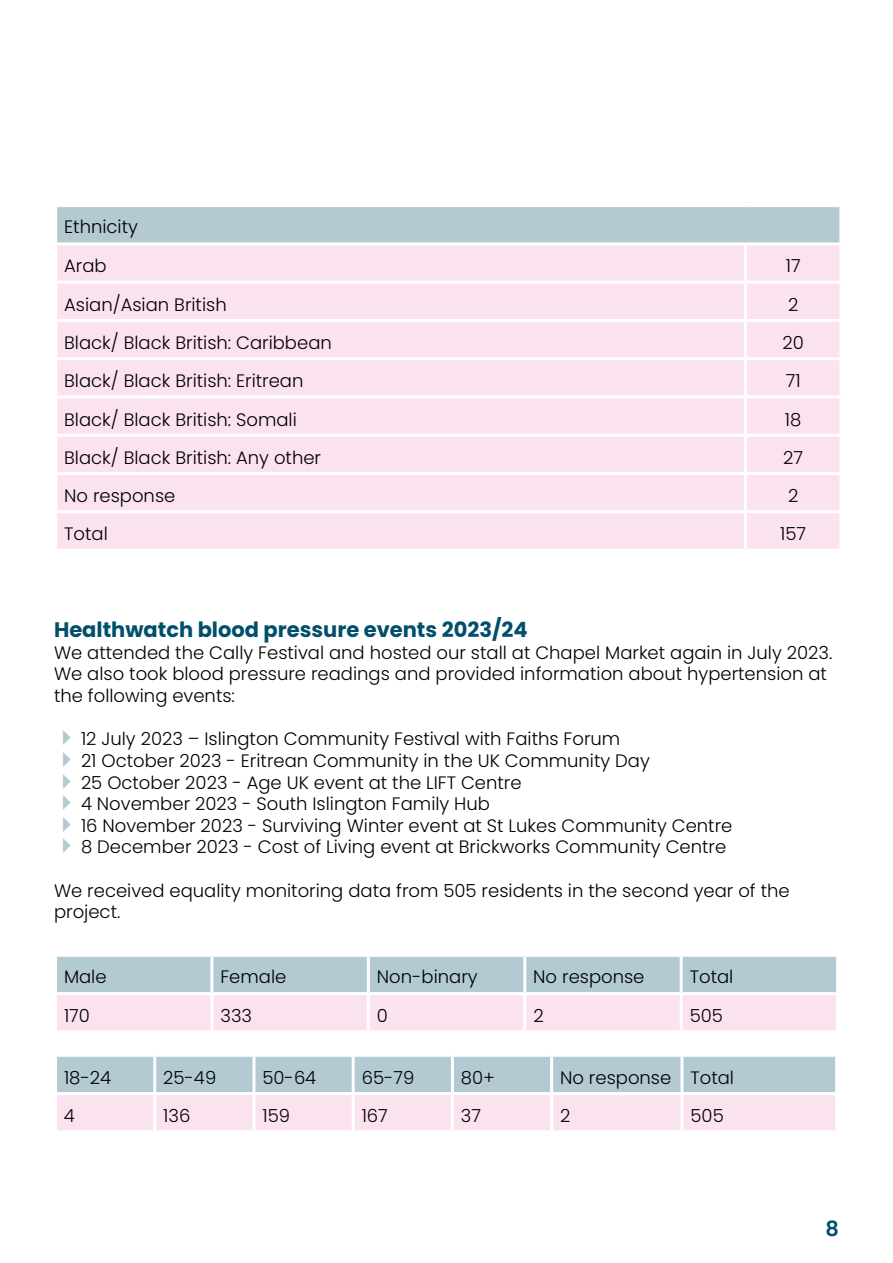
<style>
.page{position:relative;width:893px;height:1263px;background:#fff}
.page>*{position:absolute;margin:0;border:0;box-sizing:border-box;transform-origin:0 0}
.t1{font:700 21px "Poppins";color:#004f6b}
.t2{font:600 21px "Poppins";color:#004f6b}
.t3{font:300 18px/21.6px "Poppins";color:#000}
</style>
<div class="page">
<div style="left:56px;top:206px;width:785px;height:38px;background:#b3cad3"></div>
<div style="left:57px;top:245px;width:782px;height:304px;background:#fbe2ef"></div>
<hr style="left:745px;top:281px;width:97px;height:3px;background:#fff">
<hr style="left:745px;top:319px;width:97px;height:3px;background:#fff">
<hr style="left:745px;top:357px;width:97px;height:3px;background:#fff">
<hr style="left:745px;top:395px;width:97px;height:3px;background:#fff">
<hr style="left:745px;top:434px;width:97px;height:3px;background:#fff">
<hr style="left:745px;top:472px;width:97px;height:3px;background:#fff">
<hr style="left:745px;top:510px;width:97px;height:3px;background:#fff">
<hr style="left:54px;top:204px;width:691px;height:3px;background:#fff">
<hr style="left:54px;top:207px;width:3px;height:35px;background:#fff">
<hr style="left:745px;top:204px;width:97px;height:3px;background:#fff">
<hr style="left:839px;top:207px;width:3px;height:35px;background:#fff">
<hr style="left:54px;top:242px;width:691px;height:3px;background:#fff">
<hr style="left:745px;top:242px;width:97px;height:3px;background:#fff">
<hr style="left:744px;top:245px;width:3px;height:36px;background:#fff">
<hr style="left:54px;top:281px;width:691px;height:3px;background:#fff">
<hr style="left:744px;top:284px;width:3px;height:35px;background:#fff">
<hr style="left:54px;top:319px;width:691px;height:3px;background:#fff">
<hr style="left:744px;top:322px;width:3px;height:35px;background:#fff">
<hr style="left:54px;top:357px;width:691px;height:3px;background:#fff">
<hr style="left:744px;top:360px;width:3px;height:35px;background:#fff">
<hr style="left:54px;top:395px;width:691px;height:3px;background:#fff">
<hr style="left:744px;top:398px;width:3px;height:36px;background:#fff">
<hr style="left:54px;top:434px;width:691px;height:3px;background:#fff">
<hr style="left:744px;top:437px;width:3px;height:35px;background:#fff">
<hr style="left:54px;top:472px;width:691px;height:3px;background:#fff">
<hr style="left:744px;top:475px;width:3px;height:35px;background:#fff">
<hr style="left:54px;top:510px;width:691px;height:3px;background:#fff">
<hr style="left:744px;top:513px;width:3px;height:36px;background:#fff">
<svg style="left:57px;top:1057px;width:778px;height:73px;background:#d7d6e1"></svg>
<hr style="left:153px;top:1057px;width:3px;height:35px;background:#fff">
<hr style="left:252px;top:1095px;width:3px;height:35px;background:#fff">
<hr style="left:252px;top:1057px;width:3px;height:35px;background:#fff">
<hr style="left:54px;top:1092px;width:101px;height:3px;background:#fff">
<hr style="left:155px;top:1092px;width:99px;height:3px;background:#fff">
<hr style="left:254px;top:1092px;width:99px;height:3px;background:#fff">
<hr style="left:353px;top:1092px;width:99px;height:3px;background:#fff">
<hr style="left:452px;top:1092px;width:100px;height:3px;background:#fff">
<hr style="left:552px;top:1092px;width:130px;height:3px;background:#fff">
<hr style="left:682px;top:1092px;width:156px;height:3px;background:#fff">
<hr style="left:153px;top:1095px;width:3px;height:35px;background:#fff">
<hr style="left:352px;top:1057px;width:3px;height:35px;background:#fff">
<hr style="left:451px;top:1057px;width:3px;height:35px;background:#fff">
<hr style="left:550px;top:1057px;width:3px;height:35px;background:#fff">
<hr style="left:680px;top:1057px;width:3px;height:35px;background:#fff">
<hr style="left:352px;top:1095px;width:3px;height:35px;background:#fff">
<hr style="left:451px;top:1095px;width:3px;height:35px;background:#fff">
<hr style="left:550px;top:1095px;width:3px;height:35px;background:#fff">
<hr style="left:680px;top:1095px;width:3px;height:35px;background:#fff">
<svg style="left:57px;top:957px;width:779px;height:73px;background:#d7d6e1"></svg>
<hr style="left:210px;top:957px;width:3px;height:35px;background:#fff">
<hr style="left:54px;top:992px;width:158px;height:3px;background:#fff">
<hr style="left:212px;top:992px;width:156px;height:3px;background:#fff">
<hr style="left:681px;top:992px;width:158px;height:3px;background:#fff">
<hr style="left:210px;top:995px;width:3px;height:35px;background:#fff">
<hr style="left:367px;top:957px;width:3px;height:35px;background:#fff">
<hr style="left:523px;top:957px;width:3px;height:35px;background:#fff">
<hr style="left:680px;top:957px;width:3px;height:35px;background:#fff">
<hr style="left:368px;top:992px;width:157px;height:3px;background:#fff">
<hr style="left:525px;top:992px;width:156px;height:3px;background:#fff">
<hr style="left:367px;top:995px;width:3px;height:35px;background:#fff">
<hr style="left:523px;top:995px;width:3px;height:35px;background:#fff">
<hr style="left:680px;top:995px;width:3px;height:35px;background:#fff">
<p class="t3" style="left:64px;top:207px;width:75px;line-height:39.5px">Ethnicity<br>Arab</p>
<p class="t3" style="left:786px;top:255px;width:16px">17</p>
<p class="t3" style="left:64px;top:294px;width:164px">Asian/Asian British</p>
<p class="t3" style="left:788px;top:294px;width:12px">2</p>
<p class="t3" style="left:64px;top:332px;width:269px">Black/ Black British: Caribbean</p>
<p class="t3" style="left:782px;top:332px;width:23px">20</p>
<p class="t3" style="left:64px;top:370px;width:241px">Black/ Black British: Eritrean</p>
<p class="t3" style="left:786px;top:370px;width:16px">71</p>
<p class="t3" style="left:64px;top:409px;width:234px">Black/ Black British: Somali</p>
<p class="t3" style="left:785px;top:409px;width:18px">18</p>
<p class="t3" style="left:64px;top:447px;width:258px">Black/ Black British: Any other</p>
<p class="t3" style="left:783px;top:447px;width:21px">27</p>
<p class="t3" style="left:64px;top:485px;width:113px">No response</p>
<p class="t3" style="left:788px;top:485px;width:12px">2</p>
<p class="t3" style="left:64px;top:523px;width:45px">Total</p>
<p class="t3" style="left:780px;top:523px;width:27px">157</p>
<p class="t1" style="left:54px;top:618px;width:475px">Healthwatch blood pressure events 2023/24</p>
<p class="t3" style="left:54px;top:642px;width:780px">We attended the Cally Festival and hosted our stall at Chapel Market again in July 2023.<br>We also took blood pressure readings and provided information about hypertension at the following events:</p>
<p class="t3" style="left:81px;top:728px;width:653px">12 July 2023 – Islington Community Festival with Faiths Forum<br>21 October 2023 - Eritrean Community in the UK Community Day<br>25 October 2023 - Age UK event at the LIFT Centre<br>4 November 2023 - South Islington Family Hub<br>16 November 2023 - Surviving Winter event at St Lukes Community Centre 8 December 2023 - Cost of Living event at Brickworks Community Centre</p>
<p class="t3" style="left:54px;top:879px;width:737px">We received equality monitoring data from 505 residents in the second year of the project.</p>
<p class="t3" style="left:64px;top:966px;width:44px">Male</p>
<p class="t3" style="left:220px;top:966px;width:67px">Female</p>
<p class="t3" style="left:377px;top:966px;width:102px">Non-binary</p>
<p class="t3" style="left:533px;top:966px;width:113px">No response</p>
<p class="t3" style="left:690px;top:966px;width:45px">Total</p>
<p class="t3" style="left:64px;top:1005px;width:27px">170</p>
<p class="t3" style="left:220px;top:1005px;width:33px">333</p>
<p class="t3" style="left:377px;top:1005px;width:13px">0</p>
<p class="t3" style="left:533px;top:1005px;width:12px">2</p>
<p class="t3" style="left:690px;top:1005px;width:35px">505</p>
<p class="t3" style="left:64px;top:1067px;width:49px">18-24</p>
<p class="t3" style="left:163px;top:1067px;width:55px">25-49</p>
<p class="t3" style="left:262px;top:1067px;width:55px">50-64</p>
<p class="t3" style="left:362px;top:1067px;width:54px">65-79</p>
<p class="t3" style="left:461px;top:1067px;width:36px">80+</p>
<p class="t3" style="left:560px;top:1067px;width:175px">No response Total</p>
<p class="t3" style="left:64px;top:1105px;width:13px">4</p>
<p class="t3" style="left:163px;top:1105px;width:29px">136</p>
<p class="t3" style="left:262px;top:1105px;width:29px">159</p>
<p class="t3" style="left:362px;top:1105px;width:28px">167</p>
<p class="t3" style="left:461px;top:1105px;width:22px">37</p>
<p class="t3" style="left:560px;top:1105px;width:12px">2</p>
<p class="t3" style="left:690px;top:1105px;width:35px">505</p>
<p class="t2" style="left:826px;top:1216px;width:15px">8</p>
</div>
